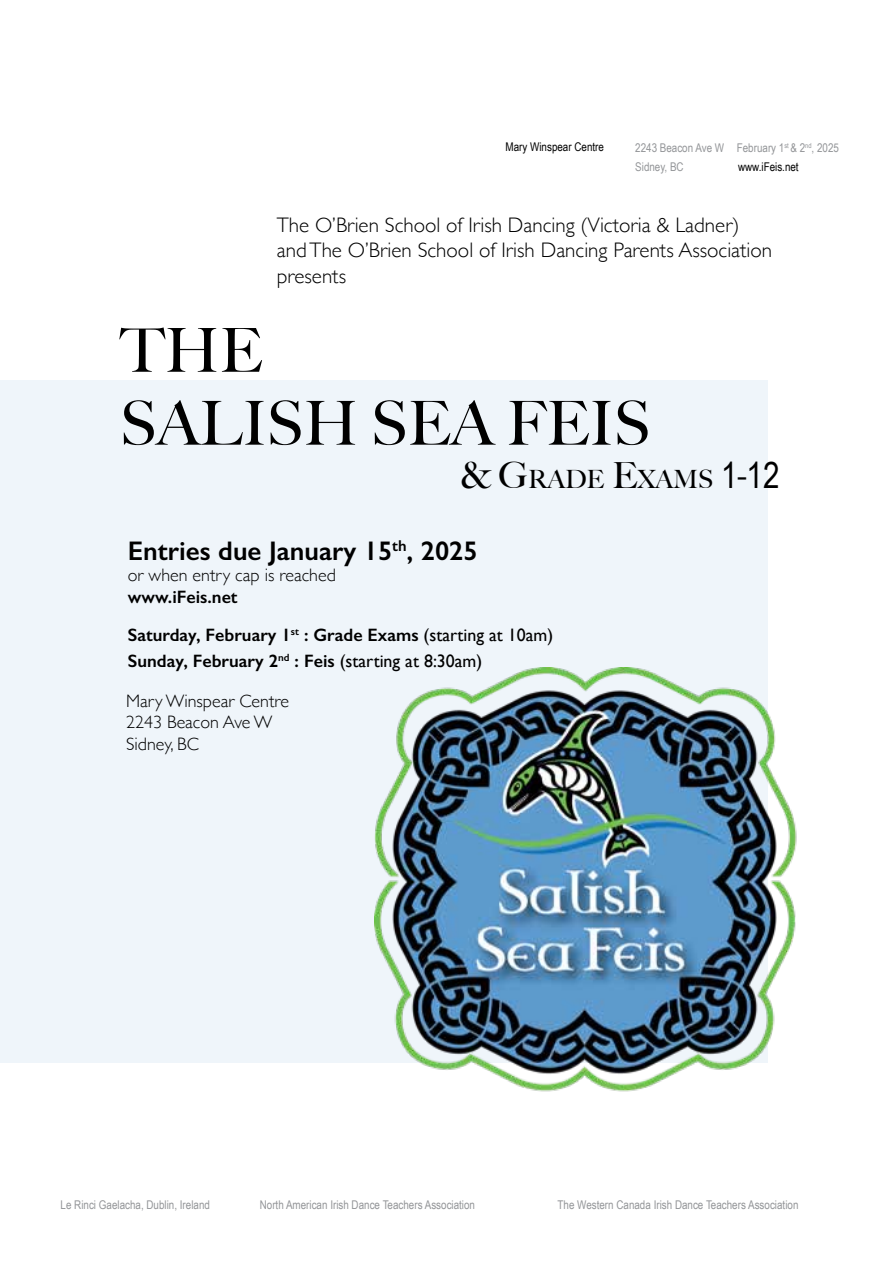
<style>
.page{position:relative;width:893px;height:1263px;background:#fff}
.page>*{position:absolute;margin:0;border:0;box-sizing:border-box;transform-origin:0 0}
.t1{font:500 60.75px/72.9px "Big Caslon";color:#000}
.t2{font:600 27px "Gill Sans";color:#000}
.t3{font:500 25.2px "Big Caslon";color:#000}
.t4{font:300 21px/25.2px "Gill Sans";color:#000}
.t5{font:600 18px/25.5px "Gill Sans";color:#000}
.t6{font:300 18px/21.6px "Gill Sans";color:#000}
.t7{font:12px "Arial Narrow";color:#939598}
.t8{font:12px "Arial Narrow";color:#000}
.s1{font-size:36px}
.s2{font-family:"Arial Narrow";font-weight:400;font-size:36px}
.s3{font-weight:400}
</style>
<div class="page">
<div style="left:0;top:381px;width:768px;height:682px;background:#eff5fa"></div>
<img style="left:375px;top:667px;width:422px;height:425px">
<p class="t8" style="left:506px;top:138px;width:100px">Mary Winspear Centre</p>
<p class="t7" style="left:635px;top:139px;width:91px">2243 Beacon Ave W</p>
<p class="t7" style="left:635px;top:157px;width:50px">Sidney, BC</p>
<p class="t7" style="left:737px;top:138px;width:104px">February 1<sup>st</sup> &amp; 2<sup>nd</sup>, 2025</p>
<p class="t8" style="left:738px;top:158px;width:62px">www.iFeis.net</p>
<h3 class="t4" style="left:277px;top:212px;width:497px">The O’Brien School of Irish Dancing (Victoria &amp; Ladner) and The O’Brien School of Irish Dancing Parents Association presents</h3>
<h1 class="t1" style="left:120px;top:311px;width:532px">THE<br>SALISH SEA FEIS</h1>
<h3 class="t3" style="left:460px;top:458px;width:321px"><span class="s1">&amp; G</span>RADE <span class="s1">E</span>XAMS <span class="s2">1</span><span class="s1">-</span><span class="s2">12</span></h3>
<h2 class="t2" style="left:128px;top:534px;width:351px">Entries due January 15<sup>th</sup>, 2025</h2>
<h3 class="t6" style="left:128px;top:564px;width:209px">or when entry cap is reached</h3>
<h3 class="t5" style="left:128px;top:584px;width:111px">www.iFeis.net</h3>
<h3 class="t5" style="left:128px;top:622px;width:427px">Saturday, February 1<sup>st</sup> : Grade Exams <span class="s3">(starting at 10am)<br></span>Sunday, February 2<sup>nd</sup> : Feis <span class="s3">(starting at 8:30am)</span></h3>
<h3 class="t6" style="left:126px;top:689px;width:164px">Mary Winspear Centre<br>2243 Beacon Ave W<br>Sidney, BC</h3>
<p class="t7" style="left:61px;top:1196px;width:151px">Le Rinci Gaelacha, Dublin, Ireland</p>
<p class="t7" style="left:260px;top:1196px;width:217px">North American Irish Dance Teachers Association</p>
<p class="t7" style="left:558px;top:1196px;width:242px">The Western Canada Irish Dance Teachers Association</p>
</div>
